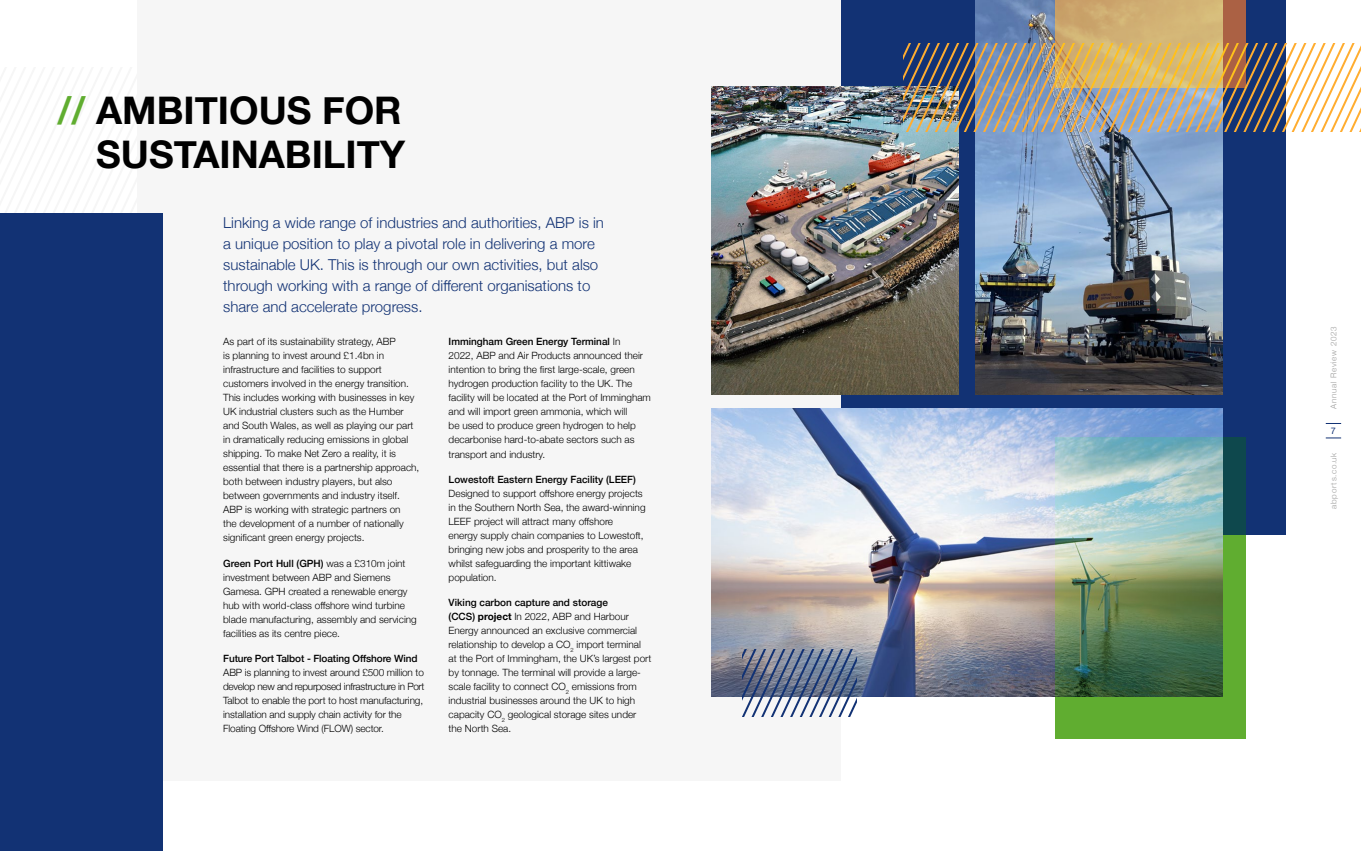
<style>
.page{position:relative;width:1361px;height:851px;background:#fff}
.page>*{position:absolute;margin:0;border:0;box-sizing:border-box;transform-origin:0 0}
.t1{font:700 38px/44px "Helvetica Neue";color:#000;text-align:right}
.t2{font:300 15px/21px "Helvetica Neue";color:#123274}
.t3{font:300 10px/14px "Helvetica Neue";color:#000}
.t4{font:500 10px "Helvetica Neue";color:#000}
.t5{font:9px "Helvetica Neue";color:#123274}
.t6{font:300 8px "Helvetica Neue";letter-spacing:.09em;color:#9d9d9c}
.s1{color:#60ad30}
.s2{font-weight:500}
.s3{font-weight:700}
</style>
<div class="page">
<svg style="left:1325px;top:423px;width:16px;height:1px"></svg>
<svg style="left:1325px;top:437px;width:16px;height:1px"></svg>
<div style="left:835px;top:0;width:450px;height:534px;background:#123274"></div>
<div style="left:137px;top:0;width:703px;height:780px;background:#f6f6f6"></div>
<div style="left:0;top:213px;width:163px;height:637px;background:#123274"></div>
<img style="left:711px;top:408px;width:511px;height:288px">
<img style="left:711px;top:86px;width:248px;height:308px">
<img style="left:975px;top:0;width:247px;height:394px">
<img style="left:903px;top:43px;width:458px;height:88px">
<svg style="left:1055px;top:0;width:190px;height:87px;background:#d3ac65"></svg>
<img style="left:1055px;top:436px;width:190px;height:302px">
<svg style="left:743px;top:649px;width:113px;height:67px"></svg>
<h1 class="t1" style="left:57px;top:90px;width:349px"><span class="s1">//</span> AMBITIOUS FOR<br>SUSTAINABILITY</h1>
<p class="t2" style="left:223px;top:211px;width:382px">Linking a wide range of industries and authorities, ABP is in a unique position to play a pivotal role in delivering a more sustainable UK. This is through our own activities, but also through working with a range of different organisations to share and accelerate progress.</p>
<p class="t3" style="left:223px;top:334px;width:198px">As part of its sustainability strategy, ABP<br>is planning to invest around £1.4bn in infrastructure and facilities to support customers involved in the energy transition.<br>This includes working with businesses in key UK industrial clusters such as the Humber and South Wales, as well as playing our part in dramatically reducing emissions in global shipping. To make Net Zero a reality, it is essential that there is a partnership approach, both between industry players, but also between governments and industry itself.<br>ABP is working with strategic partners on<br>the development of a number of nationally significant green energy projects.</p>
<p class="t3" style="left:223px;top:555px;width:195px"><span class="s2">Green Port Hull (GPH)</span> was a £310m joint investment between ABP and Siemens Gamesa. GPH created a renewable energy hub with world-class offshore wind turbine blade manufacturing, assembly and servicing facilities as its centre piece.</p>
<p class="t4" style="left:223px;top:650px;width:196px">Future Port Talbot - Floating Offshore Wind</p>
<p class="t3" style="left:223px;top:664px;width:203px">ABP is planning to invest around £500 million to develop new and repurposed infrastructure in Port Talbot to enable the port to host manufacturing, installation and supply chain activity for the Floating Offshore Wind (FLOW) sector.</p>
<p class="t3" style="left:449px;top:334px;width:204px"><span class="s2">Immingham Green Energy Terminal</span> In<br>2022, ABP and Air Products announced their intention to bring the first large-scale, green hydrogen production facility to the UK. The facility will be located at the Port of Immingham and will import green ammonia, which will<br>be used to produce green hydrogen to help decarbonise hard-to-abate sectors such as transport and industry.</p>
<p class="t4" style="left:449px;top:471px;width:189px">Lowestoft Eastern Energy Facility (LEEF)</p>
<p class="t3" style="left:449px;top:485px;width:198px">Designed to support offshore energy projects in the Southern North Sea, the award-winning LEEF project will attract many offshore<br>energy supply chain companies to Lowestoft, bringing new jobs and prosperity to the area whilst safeguarding the important kittiwake population.</p>
<p class="t3" style="left:449px;top:595px;width:204px"><span class="s2">Viking carbon capture and storage<br>(CCS)</span> <span class="s3">project</span> In 2022, ABP and Harbour Energy announced an exclusive commercial relationship to develop a CO<sub>2</sub> import terminal at the Port of Immingham, the UK’s largest port by tonnage. The terminal will provide a large&shy;scale facility to connect CO<sub>2</sub> emissions from industrial businesses around the UK to high capacity CO<sub>2</sub> geological storage sites under the North Sea.</p>
<p class="t6" style="left:1327px;top:408px;width:83px;rotate:-90deg">Annual Review 2023</p>
<p class="t5" style="left:1331px;top:424px;width:7px">7</p>
<p class="t6" style="left:1327px;top:508px;width:58px;rotate:-90deg">abports.co.uk</p>
</div>
